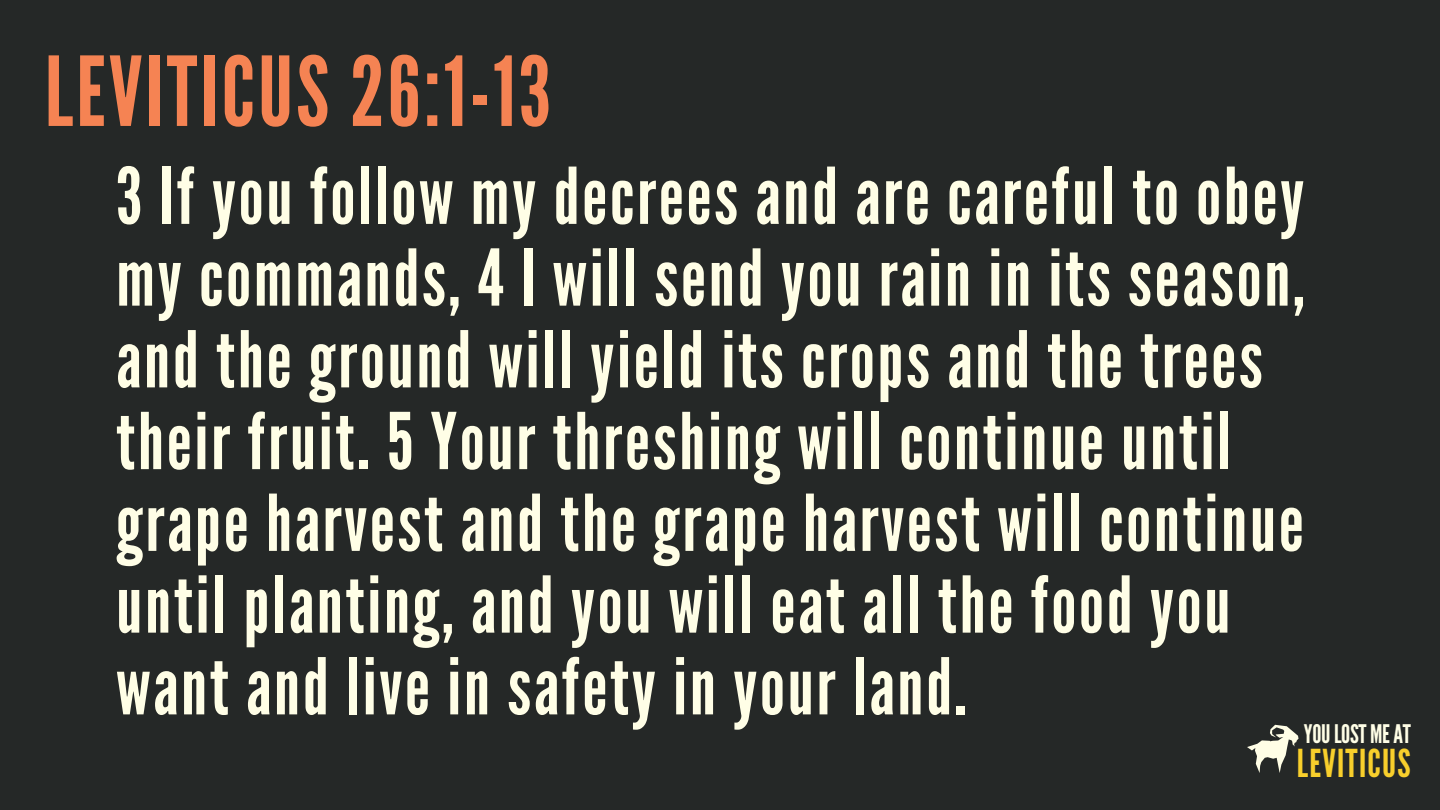
<style>
.page{position:relative;width:1440px;height:810px;background:#252827}
.page>*{position:absolute;margin:0;border:0;box-sizing:border-box;transform-origin:0 0}
.t1{font:96px "League Gothic";letter-spacing:.035em;color:#f58353}
.t2{font:78px/81.8px "League Gothic";letter-spacing:.035em;color:#fffee6}
.t3{font:38.4px "League Gothic";letter-spacing:.035em;color:#f8cf2c}
.t4{font:25.6px "League Gothic";letter-spacing:-.01em;color:#fffee6}
</style>
<div class="page">
<svg style="left:1247px;top:725px;width:52px;height:48px"></svg>
<p class="t1" style="left:45px;top:36px;width:508px">LEVITICUS 26:1-13</p>
<p class="t2" style="left:116px;top:157px;width:1190px">3 If you follow my decrees and are careful to obey my commands, 4 I will send you rain in its season, and the ground will yield its crops and the trees their fruit. 5 Your threshing will continue until grape harvest and the grape harvest will continue until planting, and you will eat all the food you want and live in safety in your land.</p>
<p class="t4" style="left:1304px;top:719px;width:109px">YOULOST MEAT</p>
<p class="t3" style="left:1297px;top:741px;width:115px">LEVITICUS</p>
</div>
